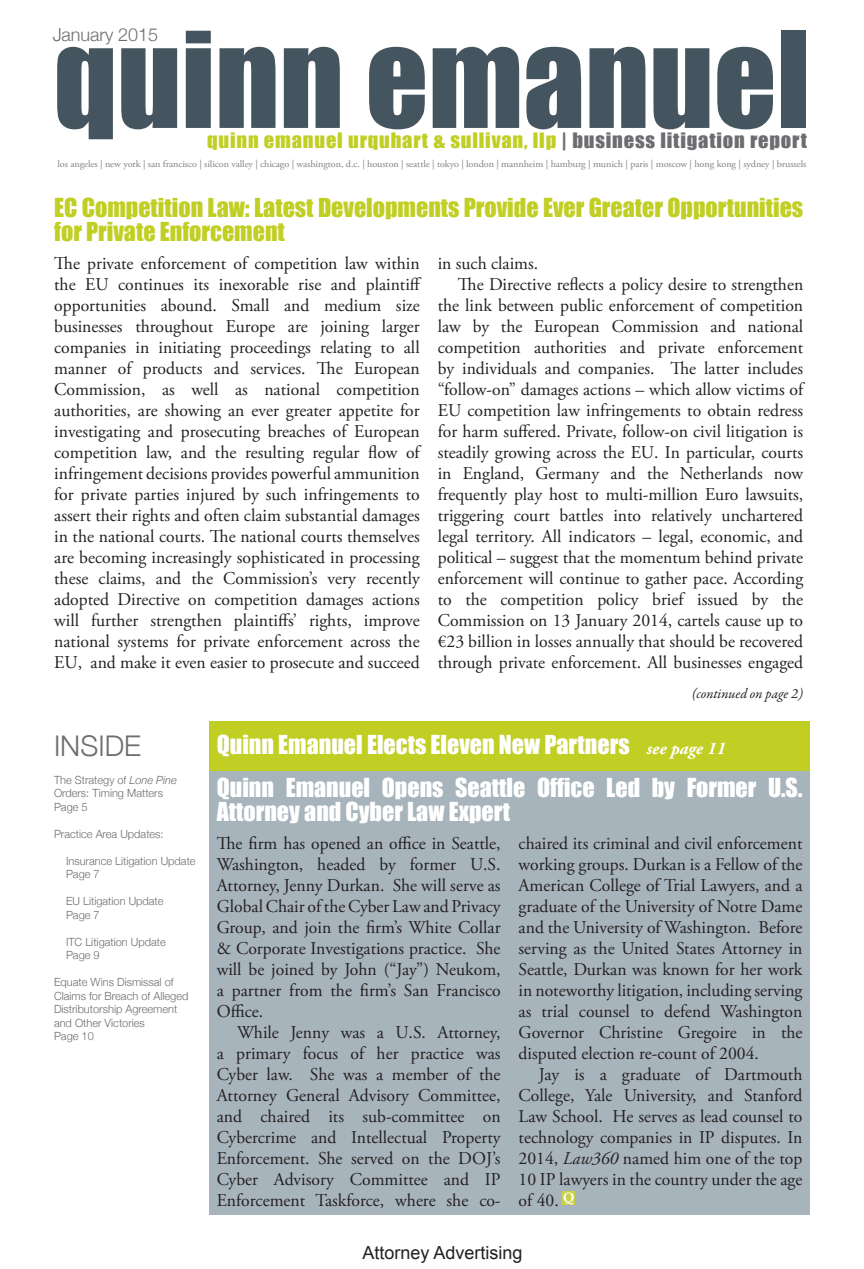
<style>
.page{position:relative;width:864px;height:1269px;background:#fff}
.page>*{position:absolute;margin:0;border:0;box-sizing:border-box;transform-origin:0 0}
.t1{font:123px "Impact";color:#45555f}
.QE_-_Table_of_Conten{font:300 28.5px "Helvetica Neue";color:#6c6d70}
.QE_-_Main_Article_St{font:24px/24px "Impact";color:#fff}
.QE_-_Main_Article_St-2{font:24px/24px "Impact";color:#c1ce23}
.t2{font:19.5px "Impact";letter-spacing:.04em;color:#c1ce23;scale:1.05 1}
.QE_-_Main_Article_St-3{font:18px/21px "Adobe Garamond Pro";color:#231f20;text-align:justify}
.t3{font:18px "Arial";color:#231f20}
.QE_-_Table_of_Conten-2{font:300 18px "Helvetica Neue";letter-spacing:-.005em;color:#6c6d70}
.t4{font:italic 14.1px "Garamond Premr Pro";letter-spacing:-.005em;color:#231f20}
.t5{font:700 13.5px "Palatino Linotype";color:#fff}
.QE_-_Table_of_Conten-3{font:300 11.25px/13.5px "Helvetica Neue";color:#6c6d70}
.QE_-_Main_Article_St-4{font:9.75px "Adobe Garamond Pro";letter-spacing:-.01em;color:#808285;scale:1.05 1}
.s1{color:#6c6d70}
.s2{font-style:italic}
.s3{font-family:"Adobe Garamond Pro";font-weight:700;font-style:italic;font-size:18px}
</style>
<div class="page">
<div style="left:210px;top:771px;width:600px;height:444px;background:#a8b4bc"></div>
<div style="left:210px;top:721px;width:600px;height:50px;background:#c1ce23"></div>
<div style="left:562px;top:1192px;width:13px;height:13px;background:#c9d247"></div>
<p class="QE_-_Table_of_Conten-2" style="left:53px;top:23px;width:107px">January 2015</p>
<p class="t1" style="left:54px;top:-16px;width:758px">quinn emanuel</p>
<p class="t2" style="left:207px;top:125px;width:573px">quinn emanuel urquhart &amp; sullivan, llp <span class="s1">| business litigation report</span></p>
<p class="QE_-_Main_Article_St-4" style="left:58px;top:158px;width:715px">los angeles | new york | san francisco | silicon valley | chicago | washington, d.c. | houston | seattle | tokyo | london | mannheim | hamburg | munich | paris | moscow | hong kong | sydney | brussels</p>
<p class="QE_-_Main_Article_St-2" style="left:54px;top:195px;width:751px">EC Competition Law: Latest Developments Provide Ever Greater Opportunities for Private Enforcement</p>
<p class="QE_-_Main_Article_St-3" style="left:54px;top:253px;width:369px">The private enforcement of competition law within the EU continues its inexorable rise and plaintiff opportunities abound. Small and medium size businesses throughout Europe are joining larger companies in initiating proceedings relating to all manner of products and services. The European Commission, as well as national competition authorities, are showing an ever greater appetite for investigating and prosecuting breaches of European competition law, and the resulting regular flow of infringement decisions provides powerful ammunition for private parties injured by such infringements to assert their rights and often claim substantial damages in the national courts. The national courts themselves are becoming increasingly sophisticated in processing these claims, and the Commission’s very recently adopted Directive on competition damages actions will further strengthen plaintiffs’ rights, improve national systems for private enforcement across the EU, and make it even easier to prosecute and succeed</p>
<p class="QE_-_Main_Article_St-3" style="left:438px;top:253px;width:102px">in such claims.</p>
<p class="QE_-_Main_Article_St-3" style="left:438px;top:274px;width:367px;text-indent:20px">The Directive reflects a policy desire to strengthen the link between public enforcement of competition law by the European Commission and national competition authorities and private enforcement by individuals and companies. The latter includes “follow-on” damages actions – which allow victims of EU competition law infringements to obtain redress for harm suffered. Private, follow-on civil litigation is steadily growing across the EU. In particular, courts in England, Germany and the Netherlands now frequently play host to multi-million Euro lawsuits, triggering court battles into relatively unchartered legal territory. All indicators – legal, economic, and political – suggest that the momentum behind private enforcement will continue to gather pace. According to the competition policy brief issued by the Commission on 13 January 2014, cartels cause up to €23 billion in losses annually that should be recovered through private enforcement. All businesses engaged</p>
<p class="QE_-_Table_of_Conten" style="left:54px;top:728px;width:89px">INSIDE</p>
<p class="QE_-_Table_of_Conten-3" style="left:54px;top:773px;width:124px">The Strategy of <span class="s2">Lone Pine<br></span>Orders: Timing Matters<br>Page 5</p>
<p class="QE_-_Table_of_Conten-3" style="left:54px;top:827px;width:111px">Practice Area Updates:</p>
<p class="QE_-_Table_of_Conten-3" style="left:66px;top:854px;width:131px">Insurance Litigation Update</p>
<p class="QE_-_Table_of_Conten-3" style="left:66px;top:867px;width:35px">Page 7</p>
<p class="QE_-_Table_of_Conten-3" style="left:66px;top:894px;width:99px">EU Litigation Update</p>
<p class="QE_-_Table_of_Conten-3" style="left:66px;top:908px;width:35px">Page 7</p>
<p class="QE_-_Table_of_Conten-3" style="left:66px;top:935px;width:101px">ITC Litigation Update</p>
<p class="QE_-_Table_of_Conten-3" style="left:66px;top:948px;width:35px">Page 9</p>
<p class="QE_-_Table_of_Conten-3" style="left:54px;top:975px;width:136px">Equate Wins Dismissal of<br>Claims for Breach of Alleged<br>Distributorship Agreement and Other Victories</p>
<p class="QE_-_Table_of_Conten-3" style="left:54px;top:1029px;width:41px">Page 10</p>
<p class="t4" style="left:692px;top:684px;width:113px">(continued on page 2)</p>
<p class="QE_-_Main_Article_St" style="left:217px;top:732px;width:510px">Quinn Emanuel Elects Eleven New Partners <span class="s3">see page 11</span></p>
<p class="QE_-_Main_Article_St" style="left:217px;top:775px;width:587px">Quinn Emanuel Opens Seattle Office Led by Former U.S.<br>Attorney and Cyber Law Expert</p>
<p class="QE_-_Main_Article_St-3" style="left:217px;top:834px;width:285px">The firm has opened an office in Seattle, Washington, headed by former U.S.<br>Attorney, Jenny Durkan. She will serve as Global Chair of the Cyber Law and Privacy Group, and join the firm’s White Collar &amp; Corporate Investigations practice. She will be joined by John (“Jay”) Neukom, a partner from the firm’s San Francisco Office.</p>
<p class="QE_-_Main_Article_St-3" style="left:217px;top:1023px;width:285px;text-indent:20px">While Jenny was a U.S. Attorney, a primary focus of her practice was Cyber law. She was a member of the Attorney General Advisory Committee, and chaired its sub-committee on Cybercrime and Intellectual Property Enforcement. She served on the DOJ’s Cyber Advisory Committee and IP Enforcement Taskforce, where she co-</p>
<p class="QE_-_Main_Article_St-3" style="left:519px;top:834px;width:285px">chaired its criminal and civil enforcement working groups. Durkan is a Fellow of the American College of Trial Lawyers, and a graduate of the University of Notre Dame and the University of Washington. Before serving as the United States Attorney in Seattle, Durkan was known for her work in noteworthy litigation, including serving as trial counsel to defend Washington Governor Christine Gregoire in the disputed election re-count of 2004.</p>
<p class="QE_-_Main_Article_St-3" style="left:519px;top:1065px;width:285px;text-indent:20px">Jay is a graduate of Dartmouth College, Yale University, and Stanford Law School. He serves as lead counsel to technology companies in IP disputes. In 2014, <span class="s2">Law360</span> named him one of the top 10 IP lawyers in the country under the age of 40.</p>
<p class="t5" style="left:563px;top:1188px;width:13px">Q</p>
<p class="t3" style="left:362px;top:1241px;width:162px">Attorney Advertising</p>
</div>
